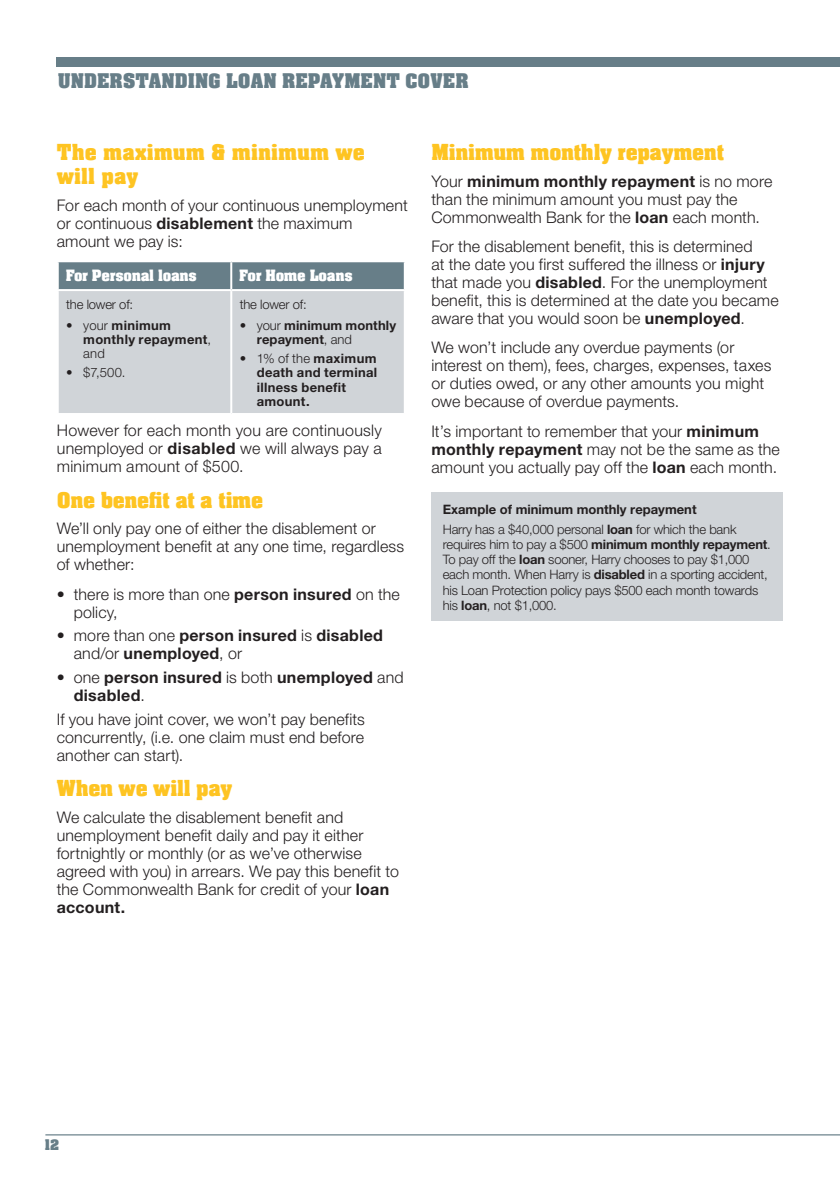
<style>
.page{position:relative;width:840px;height:1191px;background:#fff}
.page>*{position:absolute;margin:0;border:0;box-sizing:border-box;transform-origin:0 0}
.t1{font:700 24px/24px "Aachen Com";letter-spacing:-.01em;color:#fec422}
.t2{font:700 22px "Aachen Com";color:#677e88}
.t3{font:700 17px "Aachen Com";letter-spacing:-.015em;color:#fff}
.t4{font:300 16px/18px "Helvetica Neue";letter-spacing:.01em;color:#231f20}
.t5{font:700 16px/18px "Helvetica Neue";letter-spacing:.02em;color:#231f20}
.t6{font:700 16px "Aachen Com";color:#677e88}
.t7{font:300 13px/15px "Helvetica Neue";letter-spacing:-.015em;color:#231f20}
.t8{font:700 13px/14px "Helvetica Neue";letter-spacing:.025em;color:#231f20}
.s1{font-weight:700}
.s2{font-weight:300}
</style>
<div class="page">
<hr style="left:45px;top:1134px;width:794px;height:1px;background:#677e88">
<div style="left:57px;top:57px;width:782px;height:10px;background:#677e88"></div>
<div style="left:59px;top:262px;width:344px;height:27px;background:#677e88"></div>
<div style="left:59px;top:291px;width:344px;height:122px;background:#d0d4d8"></div>
<hr style="left:230px;top:262px;width:2px;height:27px;background:#fff">
<hr style="left:230px;top:291px;width:2px;height:122px;background:#fff">
<div style="left:431px;top:492px;width:351px;height:129px;background:#d0d4d8"></div>
<h2 class="t2" style="left:58px;top:69px;width:14px">understanding</h2>
<h2 class="t2" style="left:226px;top:69px;width:14px">loan</h2>
<h2 class="t2" style="left:282px;top:69px;width:14px">repayment</h2>
<h2 class="t2" style="left:405px;top:69px;width:51px">cover</h2>
<h1 class="t1" style="left:57px;top:141px;width:309px">The maximum &amp; minimum we will pay</h1>
<p class="t4" style="left:57px;top:195px;width:352px">For each month of your continuous unemployment or continuous <span class="s1">disablement</span> the maximum amount we pay is:</p>
<p class="t3" style="left:66px;top:265px;width:133px">For Personal loans</p>
<p class="t3" style="left:239px;top:265px;width:115px">For Home Loans</p>
<p class="t7" style="left:66px;top:296px;width:68px">the lower of:</p>
<p class="t8" style="left:83px;top:318px;width:129px;text-indent:-17px"><span class="s2">• your</span> minimum monthly repayment<span class="s2">, and</span></p>
<p class="t7" style="left:66px;top:365px;width:61px">• $7,500.</p>
<p class="t7" style="left:240px;top:296px;width:68px">the lower of:</p>
<p class="t8" style="left:257px;top:318px;width:141px;text-indent:-17px"><span class="s2">• your</span> minimum monthly repayment<span class="s2">, and</span></p>
<p class="t8" style="left:257px;top:351px;width:122px;text-indent:-17px"><span class="s2">• 1% of the</span> maximum death and terminal illness benefit amount.</p>
<p class="t4" style="left:57px;top:421px;width:326px;text-align:justify">However for each month you are continuously unemployed or <span class="s1">disabled</span> we will always pay a minimum amount of $500.</p>
<h1 class="t1" style="left:57px;top:488px;width:208px">One benefit at a time</h1>
<p class="t4" style="left:57px;top:519px;width:349px">We’ll only pay one of either the disablement or unemployment benefit at any one time, regardless of whether:</p>
<p class="t4" style="left:74px;top:584px;width:327px;text-indent:-17px">• there is more than one <span class="s1">person insured</span> on the policy,</p>
<p class="t5" style="left:74px;top:626px;width:310px;text-indent:-17px"><span class="s2">• more than one</span> person insured <span class="s2">is</span> disabled <span class="s2">and/or</span> unemployed<span class="s2">, or</span></p>
<p class="t5" style="left:74px;top:668px;width:331px;text-indent:-17px"><span class="s2">• one</span> person insured <span class="s2">is both</span> unemployed <span class="s2">and </span>disabled<span class="s2">.</span></p>
<p class="t4" style="left:57px;top:709px;width:309px;text-align:justify">If you have joint cover, we won’t pay benefits concurrently, (i.e. one claim must end before another can start).</p>
<h1 class="t1" style="left:57px;top:777px;width:177px">When we will pay</h1>
<p class="t4" style="left:57px;top:807px;width:343px">We calculate the disablement benefit and unemployment benefit daily and pay it either fortnightly or monthly (or as we’ve otherwise agreed with you) in arrears. We pay this benefit to the Commonwealth Bank for credit of your <span class="s1">loan account.</span></p>
<h1 class="t1" style="left:431px;top:141px;width:294px">Minimum monthly repayment</h1>
<p class="t4" style="left:431px;top:171px;width:342px">Your <span class="s1">minimum monthly repayment</span> is no more than the minimum amount you must pay the<br>Commonwealth Bank for the <span class="s1">loan</span> each month.</p>
<p class="t4" style="left:431px;top:237px;width:349px">For the disablement benefit, this is determined<br>at the date you first suffered the illness or <span class="s1">injury </span>that made you <span class="s1">disabled</span>. For the unemployment benefit, this is determined at the date you became aware that you would soon be <span class="s1">unemployed</span>.</p>
<p class="t4" style="left:431px;top:338px;width:341px">We won’t include any overdue payments (or interest on them), fees, charges, expenses, taxes or duties owed, or any other amounts you might owe because of overdue payments.</p>
<p class="t4" style="left:431px;top:421px;width:350px">It’s important to remember that your <span class="s1">minimum monthly repayment</span> may not be the same as the amount you actually pay off the <span class="s1">loan</span> each month.</p>
<p class="t7" style="left:442px;top:498px;width:295px;line-height:20.6px"><span class="s1">Example of minimum monthly repayment<br></span>Harry has a $40,000 personal <span class="s1">loan</span> for which the bank</p>
<p class="t7" style="left:442px;top:537px;width:329px">requires him to pay a $500 <span class="s1">minimum monthly repayment</span>.<br>To pay off the <span class="s1">loan</span> sooner, Harry chooses to pay $1,000 each month. When Harry is <span class="s1">disabled</span> in a sporting accident, his Loan Protection policy pays $500 each month towards his <span class="s1">loan</span>, not $1,000.</p>
<p class="t6" style="left:45px;top:1135px;width:16px">12</p>
</div>
